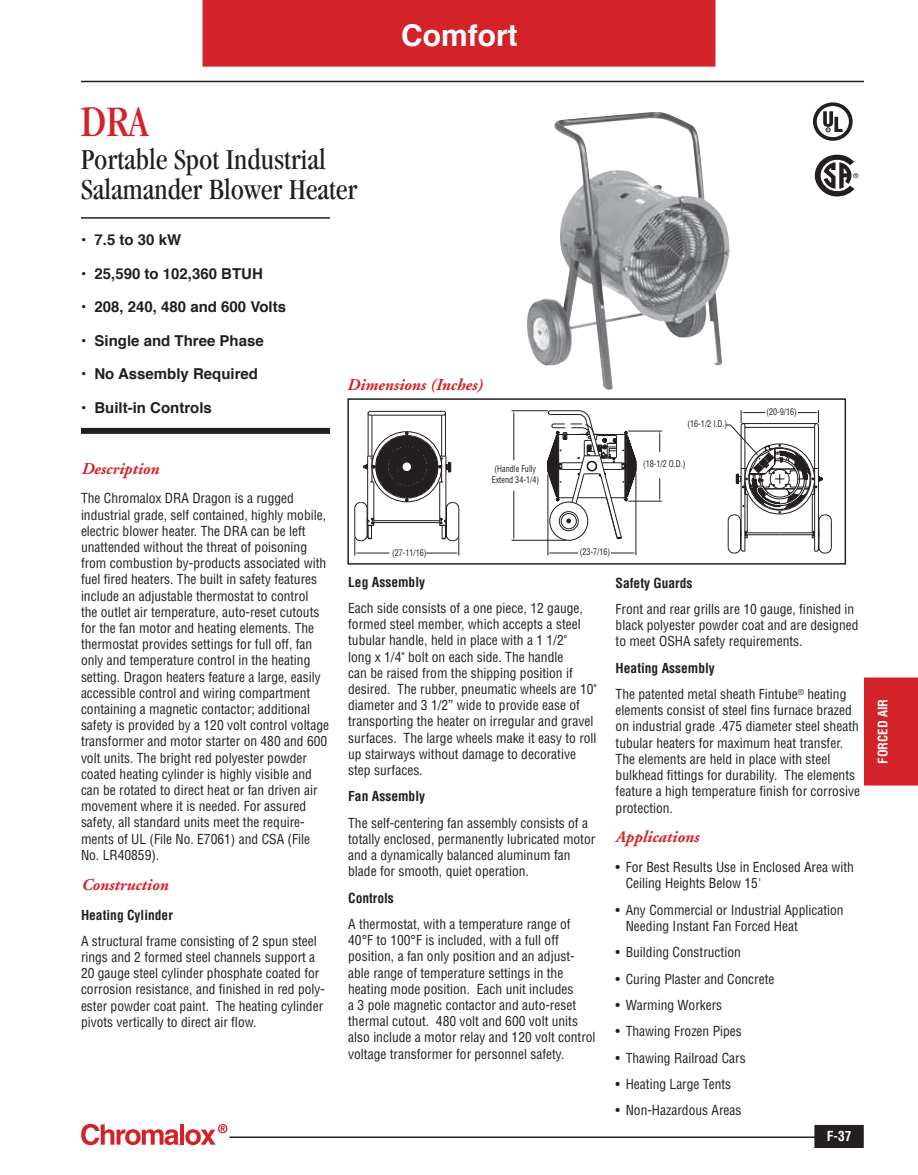
<style>
.page{position:relative;width:918px;height:1175px;background:#fff}
.page>*{position:absolute;margin:0;border:0;box-sizing:border-box;transform-origin:0 0}
.t1{font:condensed 45px "Garamond";color:#d42229}
.t2{font:condensed 30px/30px "Garamond";color:#231f20}
.t3{font:700 30px "Helvetica";color:#fff}
.t4{font:italic 700 16.5px "Adobe Garamond";color:#d42229}
.t5{font:700 15px "Helvetica";color:#231f20}
.t6{font:condensed 13.5px/16.2px "Helvetica";color:#231f20}
.t7{font:700 condensed 13.5px "Helvetica";color:#231f20}
.t8{font:700 condensed 13.5px "Helvetica";color:#fff}
.t9{font:700 condensed 12.75px "Helvetica";color:#fff}
.t10{font:condensed 9px/10.5px "Helvetica";color:#231f20;text-align:center;scale:.9 1}
.s1{font-weight:700}
</style>
<div class="page">
<div style="left:815px;top:1125px;width:48px;height:22px;background:#231f20"></div>
<div style="left:814px;top:1124px;width:50px;height:24px;border:2px solid #231f20"></div>
<hr style="left:81px;top:81px;width:783px;height:1px;background:#231f20">
<hr style="left:230px;top:1136px;width:588px;height:2px;background:#231f20">
<svg style="left:81px;top:1123px;width:98px;height:22px"></svg>
<hr style="left:180px;top:1124px;width:4px;height:20px;background:#d42229">
<svg style="left:185px;top:1124px;width:42px;height:21px"></svg>
<div style="left:202px;top:0;width:514px;height:67px;background:#d42229"></div>
<div style="left:864px;top:677px;width:54px;height:108px;background:#d42229"></div>
<hr style="left:81px;top:217px;width:249px;height:2px;background:#231f20">
<div style="left:81px;top:428px;width:249px;height:6px;background:#231f20"></div>
<svg style="left:526px;top:112px;width:204px;height:278px"></svg>
<img style="left:527px;top:112px;width:123px;height:237px">
<svg style="left:823px;top:111px;width:20px;height:21px"></svg>
<div style="left:813px;top:102px;width:40px;height:39px;border:4px solid #231f20;border-radius:50%"></div>
<svg style="left:814px;top:154px;width:44px;height:43px"></svg>
<svg style="left:355px;top:411px;width:105px;height:144px"></svg>
<svg style="left:725px;top:410px;width:107px;height:144px"></svg>
<hr style="left:548px;top:474px;width:1px;height:81px;background:#231f20">
<hr style="left:636px;top:473px;width:1px;height:82px;background:#231f20">
<hr style="left:550px;top:553px;width:30px;height:1px;background:#231f20">
<svg style="left:611px;top:552px;width:25px;height:2px"></svg>
<hr style="left:511px;top:410px;width:37px;height:1px;background:#231f20">
<hr style="left:511px;top:540px;width:55px;height:1px;background:#231f20">
<hr style="left:514px;top:413px;width:1px;height:47px;background:#231f20">
<hr style="left:514px;top:491px;width:1px;height:47px;background:#231f20">
<hr style="left:628px;top:501px;width:34px;height:1px;background:#231f20">
<hr style="left:628px;top:431px;width:34px;height:1px;background:#231f20">
<svg style="left:659px;top:478px;width:1px;height:23px"></svg>
<svg style="left:659px;top:431px;width:1px;height:21px"></svg>
<svg style="left:548px;top:410px;width:88px;height:131px"></svg>
<div style="left:347px;top:398px;width:499px;height:166px;border:2px solid #231f20"></div>
<div style="left:578px;top:545px;width:33px;height:14px;background:#fff"></div>
<div style="left:765px;top:405px;width:33px;height:13px;background:#fff"></div>
<h2 class="t3" style="left:401px;top:11px;width:118px">Comfort</h2>
<h1 class="t1" style="left:81px;top:97px;width:69px">DRA</h1>
<h2 class="t2" style="left:81px;top:144px;width:278px">Portable Spot Industrial<br>Salamander Blower Heater</h2>
<p class="t5" style="left:81px;top:228px;width:102px">• 7.5 to 30 kW</p>
<p class="t5" style="left:81px;top:261px;width:183px">• 25,590 to 102,360 BTUH</p>
<p class="t5" style="left:81px;top:295px;width:207px">• 208, 240, 480 and 600 Volts</p>
<p class="t5" style="left:81px;top:328px;width:184px">• Single and Three Phase</p>
<p class="t5" style="left:81px;top:362px;width:179px">• No Assembly Required</p>
<p class="t5" style="left:81px;top:395px;width:132px">• Built-in Controls</p>
<p class="t4" style="left:347px;top:375px;width:137px">Dimensions (Inches)</p>
<p class="t10" style="left:687px;top:418px;width:46px">(16-1/2 I.D.)</p>
<p class="t10" style="left:766px;top:406px;width:35px">(20-9/16)</p>
<p class="t4" style="left:81px;top:459px;width:79px">Description</p>
<p class="t6" style="left:81px;top:490px;width:250px">The Chromalox DRA Dragon is a rugged industrial grade, self contained, highly mobile, electric blower heater. The DRA can be left unattended without the threat of poisoning from combustion by-products associated with fuel fired heaters. The built in safety features include an adjustable thermostat to control<br>the outlet air temperature, auto-reset cutouts for the fan motor and heating elements. The thermostat provides settings for full off, fan only and temperature control in the heating setting. Dragon heaters feature a large, easily accessible control and wiring compartment containing a magnetic contactor; additional safety is provided by a 120 volt control voltage transformer and motor starter on 480 and 600 volt units. The bright red polyester powder coated heating cylinder is highly visible and can be rotated to direct heat or fan driven air movement where it is needed. For assured safety, all standard units meet the require&shy;ments of UL (File No. E7061) and CSA (File No. LR40859).</p>
<p class="t4" style="left:81px;top:875px;width:89px">Construction</p>
<p class="t7" style="left:81px;top:906px;width:93px">Heating Cylinder</p>
<p class="t6" style="left:81px;top:932px;width:246px">A structural frame consisting of 2 spun steel rings and 2 formed steel channels support a 20 gauge steel cylinder phosphate coated for corrosion resistance, and finished in red poly&shy;ester powder coat paint. The heating cylinder pivots vertically to direct air flow.</p>
<p class="t10" style="left:392px;top:547px;width:40px">(27-11/16)</p>
<p class="t10" style="left:492px;top:463px;width:54px">(Handle Fully<br>Extend 34-1/4)</p>
<p class="t10" style="left:580px;top:546px;width:35px">(23-7/16)</p>
<p class="t10" style="left:643px;top:458px;width:49px">(18-1/2 O.D.)</p>
<p class="t7" style="left:348px;top:573px;width:78px">Leg Assembly</p>
<p class="t6" style="left:348px;top:599px;width:250px">Each side consists of a one piece, 12 gauge, formed steel member, which accepts a steel tubular handle, held in place with a 1 1/2"<br>long x 1/4" bolt on each side. The handle<br>can be raised from the shipping position if desired. The rubber, pneumatic wheels are 10" diameter and 3 1/2” wide to provide ease of transporting the heater on irregular and gravel surfaces. The large wheels make it easy to roll up stairways without damage to decorative step surfaces.</p>
<p class="t7" style="left:348px;top:788px;width:78px">Fan Assembly</p>
<p class="t6" style="left:348px;top:814px;width:249px">The self-centering fan assembly consists of a totally enclosed, permanently lubricated motor and a dynamically balanced aluminum fan blade for smooth, quiet operation.</p>
<p class="t7" style="left:348px;top:889px;width:47px">Controls</p>
<p class="t6" style="left:348px;top:915px;width:249px">A thermostat, with a temperature range of 40°F to 100°F is included, with a full off position, a fan only position and an adjust&shy;able range of temperature settings in the heating mode position. Each unit includes<br>a 3 pole magnetic contactor and auto-reset thermal cutout. 480 volt and 600 volt units also include a motor relay and 120 volt control voltage transformer for personnel safety.</p>
<p class="t7" style="left:616px;top:574px;width:78px">Safety Guards</p>
<p class="t6" style="left:616px;top:600px;width:244px">Front and rear grills are 10 gauge, finished in black polyester powder coat and are designed to meet OSHA safety requirements.</p>
<p class="t6" style="left:616px;top:654px;width:232px;line-height:26.2px"><span class="s1">Heating Assembly<br></span>The patented metal sheath Fintube<sup>®</sup> heating</p>
<p class="t6" style="left:616px;top:702px;width:246px">elements consist of steel fins furnace brazed on industrial grade .475 diameter steel sheath tubular heaters for maximum heat transfer.<br>The elements are held in place with steel bulkhead fittings for durability. The elements feature a high temperature finish for corrosive protection.</p>
<p class="t4" style="left:616px;top:828px;width:85px">Applications</p>
<p class="t6" style="left:626px;top:859px;width:230px;text-indent:-10px">• For Best Results Use in Enclosed Area with<br>Ceiling Heights Below 15'</p>
<p class="t6" style="left:626px;top:901px;width:219px;text-indent:-10px">• Any Commercial or Industrial Application<br>Needing Instant Fan Forced Heat</p>
<p class="t6" style="left:616px;top:944px;width:127px">• Building Construction</p>
<p class="t6" style="left:616px;top:970px;width:160px">• Curing Plaster and Concrete</p>
<p class="t6" style="left:616px;top:996px;width:108px">• Warming Workers</p>
<p class="t6" style="left:616px;top:1023px;width:128px">• Thawing Frozen Pipes</p>
<p class="t6" style="left:616px;top:1049px;width:132px">• Thawing Railroad Cars</p>
<p class="t6" style="left:616px;top:1075px;width:117px">• Heating Large Tents</p>
<p class="t6" style="left:616px;top:1102px;width:127px">• Non-Hazardous Areas</p>
<p class="t8" style="left:827px;top:1127px;width:26px">F-37</p>
<p class="t9" style="left:875px;top:764px;width:65px;rotate:-90deg">forcedair</p>
</div>
